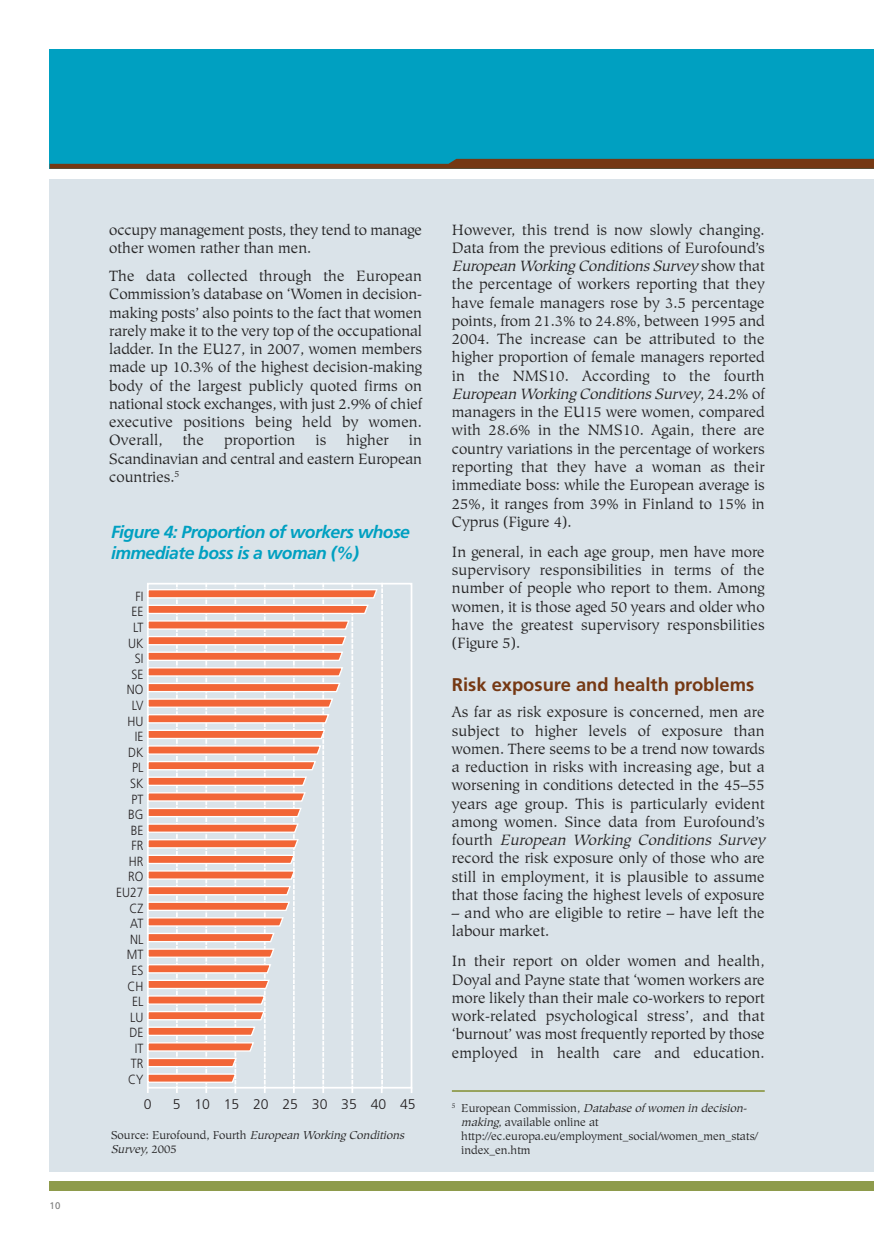
<style>
.page{position:relative;width:874px;height:1241px;background:#fff}
.page>*{position:absolute;margin:0;border:0;box-sizing:border-box;transform-origin:0 0}
.t1{font:700 18.38px "Frutiger";color:#753813}
.t2{font:italic 700 17.5px/21px "Frutiger";letter-spacing:-.03em;color:#00a0c1}
.t3{font:14.88px/18.2px "Hiroshige";color:#272627;text-align:justify}
.t4{font:300 14px "Frutiger";color:#231f20}
.t5{font:300 13.3px/15.6px "Frutiger";color:#231f20;text-align:right;scale:.9 1}
.t6{font:11.38px/14px "Hiroshige";color:#272627}
.t7{font:italic 11.38px/14px "Hiroshige";color:#272627}
.t8{font:9.62px "Frutiger";color:#7d7d7d}
.s1{font-style:normal}
.s2{font-style:italic}
</style>
<div class="page">
<div style="left:50px;top:50px;width:823px;height:119px;background:#00a0c1"></div>
<svg style="left:50px;top:159px;width:824px;height:10px"></svg>
<div style="left:50px;top:179px;width:823px;height:992px;background:#dae3e9"></div>
<div style="left:50px;top:1181px;width:823px;height:10px;background:#8e9b4b"></div>
<hr style="left:451px;top:1089px;width:313px;height:2px;background:#8e9b4b">
<svg style="left:147px;top:583px;width:236px;height:508px"></svg>
<p class="t8" style="left:50px;top:1200px;width:12px">10</p>
<p class="t3" style="left:109px;top:222px;width:314px">occupy management posts, they tend to manage other women rather than men.</p>
<p class="t3" style="left:109px;top:268px;width:314px">The data collected through the European Commission’s database on ‘Women in decision&shy;making posts’ also points to the fact that women rarely make it to the very top of the occupational ladder. In the EU27, in 2007, women members made up 10.3% of the highest decision-making body of the largest publicly quoted firms on national stock exchanges, with just 2.9% of chief executive positions being held by women.<br>Overall,</p>
<p class="t3" style="left:183px;top:432px;width:23px">the</p>
<p class="t3" style="left:224px;top:432px;width:73px">proportion</p>
<p class="t3" style="left:315px;top:432px;width:12px">is</p>
<p class="t3" style="left:346px;top:432px;width:44px">higher</p>
<p class="t3" style="left:109px;top:432px;width:314px;text-indent:299px">in Scandinavian and central and eastern European countries.<sup>5</sup></p>
<p class="t2" style="left:111px;top:522px;width:300px">Figure 4: Proportion of workers whose immediate boss is a woman (%)</p>
<p class="t5" style="left:116px;top:589px;width:32px">FI<br>EE<br>LT<br>UK<br>SI<br>SE<br>NO<br>LV<br>HU<br>IE<br>DK<br>PL<br>SK<br>PT<br>BG<br>BE<br>FR<br>HR<br>RO<br>EU27<br>CZ<br>AT<br>NL<br>MT<br>ES<br>CH<br>EL<br>LU<br>DE<br>IT<br>TR<br>CY</p>
<p class="t4" style="left:144px;top:1098px;width:9px">0</p>
<p class="t4" style="left:173px;top:1098px;width:244px">5 10 15 20 25 30 35 40 45</p>
<p class="t7" style="left:111px;top:1128px;width:297px"><span class="s1">Source: Eurofound, Fourth</span> EuropeanWorking Conditions<br>Survey, <span class="s1">2005</span></p>
<p class="t3" style="left:451px;top:222px;width:314px">However, this trend is now slowly changing.<br>Data from the previous editions of Eurofound’s <span class="s2">European Working Conditions Survey</span> s h o w t h a t the percentage of workers reporting that they have female managers rose by 3.5 percentage points, from 21.3% to 24.8%, between 1995 and 2004. The increase can be attributed to the higher proportion of female managers reported in the NMS10. According to the fourth <span class="s2">European Working Conditions Survey</span>, 2 4 . 2 % o f managers in the EU15 were women, compared with 28.6% in the NMS10. Again, there are country variations in the percentage of workers reporting that they have a woman as their immediate boss: while the European average is 25%, it ranges from 39% in Finland to 15% in Cyprus (Figure 4).</p>
<p class="t3" style="left:451px;top:544px;width:314px">In general, in each age group, men have more supervisory responsibilities in terms of the number of people who report to them. Among women, it is those aged 50 years and older who have the greatest supervisory responsbilities (Figure 5).</p>
<p class="t1" style="left:451px;top:677px;width:304px">Risk exposure and health problems</p>
<p class="t3" style="left:451px;top:704px;width:314px">As far as risk exposure is concerned, men are subject to higher levels of exposure than women. There seems to be a trend now towards a reduction in risks with increasing age, but a worsening in conditions detected in the 45–55 years age group. This is particularly evident among women. Since data from Eurofound’s f o u r t h <span class="s2">European Working Conditions Survey </span>record the risk exposure only of those who are still in employment, it is plausible to assume that those facing the highest levels of exposure</p>
<p class="t3" style="left:451px;top:905px;width:314px">– and who are eligible to retire – have left the labour market.</p>
<p class="t3" style="left:451px;top:953px;width:314px">In their report on older women and health, Doyal and Payne state that ‘women workers are more likely than their male co-workers to report work-related psychological stress’, and that ‘burnout’ was most frequently reported by those employed in health care and education.</p>
<p class="t6" style="left:461px;top:1101px;width:298px;text-indent:-9px"><sup>5</sup> European Commission, <span class="s2">Databaseof womenindecision&shy;making</span>, available online at http://ec.europa.eu/employment_social/women_men_stats/ index_en.htm</p>
</div>
